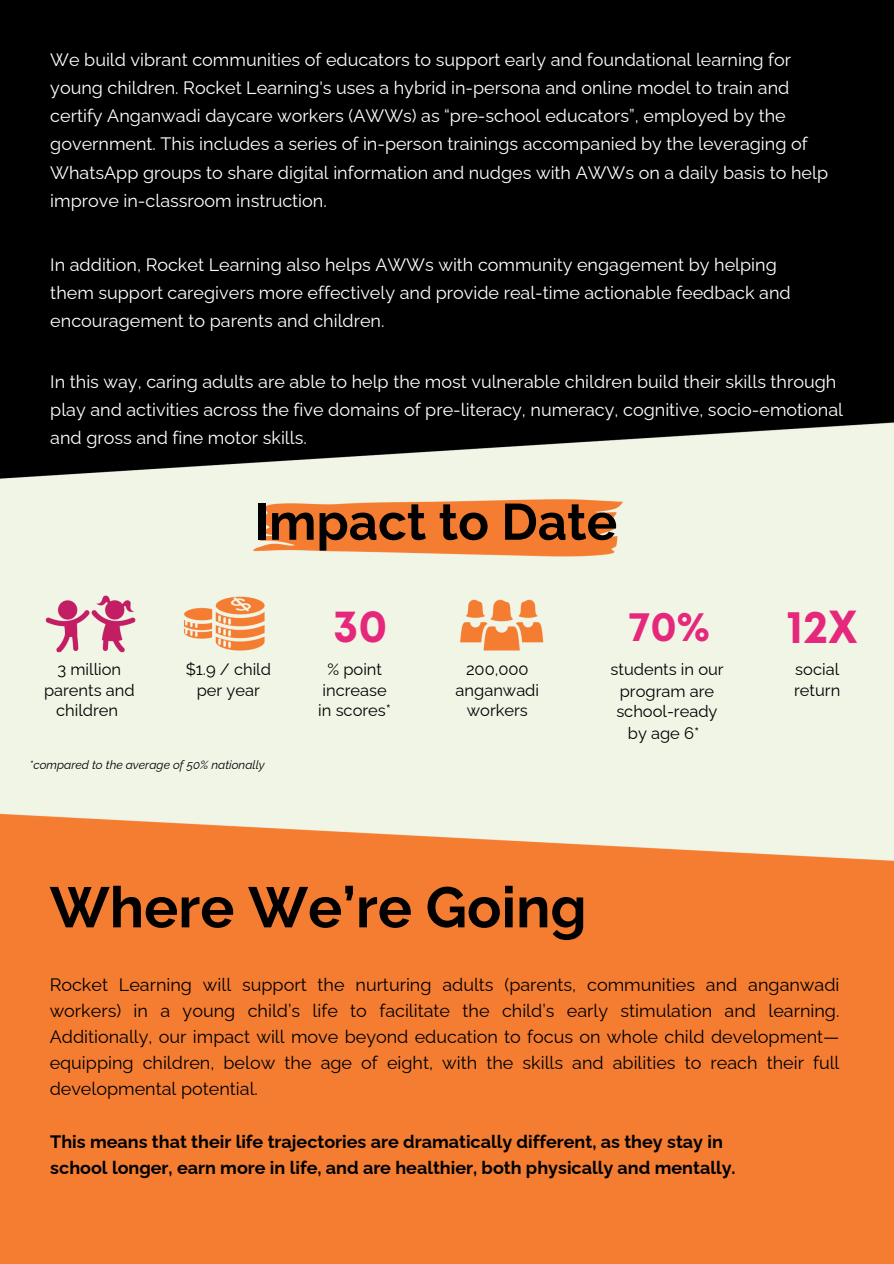
<style>
.page{position:relative;width:894px;height:1264px;background:#fff}
.page>*{position:absolute;margin:0;border:0;box-sizing:border-box;transform-origin:0 0}
.t1{font:700 57px "Raleway";color:#000}
.t2{font:700 51px "Raleway";color:#000}
.t3{font:700 46.2px "Mont";color:#e5287c}
.t4{font:700 45.6px "Mont";color:#e5287c}
.t5{font:700 41.7px "Mont";color:#e5287c}
.t6{font:18px/28.2px "Raleway";color:#fff}
.t7{font:18px/25.8px "Raleway";color:#000;text-align:justify}
.t8{font:700 18px/25.8px "Raleway";color:#000}
.t9{font:16.5px/20.2px "Raleway";color:#000;text-align:center}
.t10{font:italic 12px "Raleway";color:#000}
</style>
<div class="page">
<img style="left:0;top:0;width:893px;height:1263px">
<h6 class="t6" style="left:50px;top:46px;width:779px">We build vibrant communities of educators to support early and foundational learning for young children. Rocket Learning's uses a hybrid in-persona and online model to train and certify Anganwadi daycare workers (AWWs) as “pre-school educators”, employed by the government. This includes a series of in-person trainings accompanied by the leveraging of WhatsApp groups to share digital information and nudges with AWWs on a daily basis to help improve in-classroom instruction.</h6>
<h6 class="t6" style="left:50px;top:250px;width:741px">In addition, Rocket Learning also helps AWWs with community engagement by helping them support caregivers more effectively and provide real-time actionable feedback and encouragement to parents and children.</h6>
<h1 class="t6" style="left:50px;top:367px;width:794px">In this way, caring adults are able to help the most vulnerable children build their skills through play and activities across the five domains of pre-literacy, numeracy, cognitive, socio-emotional and gross and fine motor skills.</h1>
<p class="t2" style="left:254px;top:492px;width:364px">Impact to Date</p>
<h6 class="t4" style="left:333px;top:609px;width:56px">30</h6>
<h6 class="t5" style="left:628px;top:610px;width:83px">70%</h6>
<h4 class="t3" style="left:786px;top:609px;width:72px">12X</h4>
<h6 class="t9" style="left:44px;top:659px;width:92px">3 million parents and children</h6>
<h6 class="t9" style="left:186px;top:659px;width:87px">$1.9 / child per year</h6>
<h3 class="t9" style="left:318px;top:659px;width:74px">% point increase in scores*</h3>
<h6 class="t9" style="left:455px;top:659px;width:85px">200,000 anganwadi workers</h6>
<h6 class="t9" style="left:610px;top:659px;width:115px">students in our</h6>
<p class="t9" style="left:616px;top:680px;width:103px;text-align:left">program are school-ready</p>
<h6 class="t9" style="left:627px;top:723px;width:73px">by age 6*</h6>
<h6 class="t10" style="left:30px;top:757px;width:236px">*compared to the average of 50% nationally</h6>
<h6 class="t1" style="left:50px;top:873px;width:538px">Where We’re Going</h6>
<p class="t9" style="left:794px;top:659px;width:48px;text-align:left">social return</p>
<h6 class="t7" style="left:50px;top:971px;width:791px">Rocket Learning will support the nurturing adults (parents, communities and anganwadi workers) in a young child’s life to facilitate the child’s early stimulation and learning.<br>Additionally, our impact will move beyond education to focus on whole child development— equipping children, below the age of eight, with the skills and abilities to reach their full developmental potential.</h6>
<h2 class="t8" style="left:50px;top:1128px;width:686px">This means that their life trajectories are dramatically different, as they stay in school longer, earn more in life, and are healthier, both physically and mentally.</h2>
</div>
